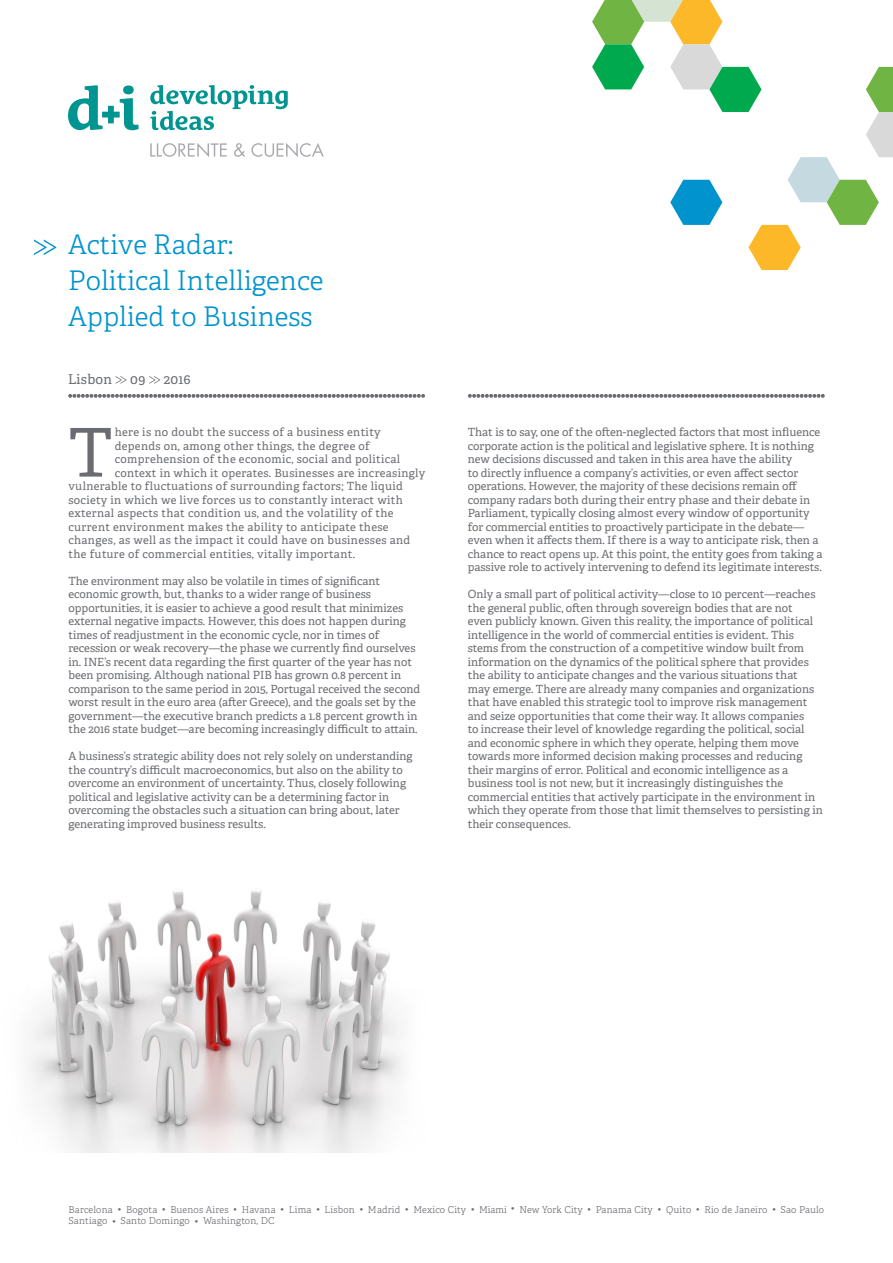
<style>
.page{position:relative;width:893px;height:1263px;background:#fff}
.page>*{position:absolute;margin:0;border:0;box-sizing:border-box;transform-origin:0 0}
.Texto_de_corrido___C{font:67.2px "Adelle";color:#6a6c71}
.Título_del_artículo{font:300 27px/36px "Adelle";color:#0093ce}
.Ciudad_y_fecha{font:13.5px "Adelle";letter-spacing:.02em;color:#6a6c71}
.texto_corrido{font:11.25px/13.5px "Adelle";color:#6a6c71}
.Texto_de_corrido___C-2{font:11.25px "Adelle";letter-spacing:.03em;color:#6a6c71}
.t1{font:300 9.45px/11.4px "Adelle";letter-spacing:.02em;color:#6a6c71}
</style>
<div class="page">
<img style="left:27px;top:890px;width:376px;height:262px">
<svg style="left:34px;top:239px;width:22px;height:16px"></svg>
<svg style="left:116px;top:376px;width:11px;height:8px"></svg>
<svg style="left:149px;top:376px;width:11px;height:8px"></svg>
<svg style="left:68px;top:394px;width:357px;height:4px"></svg>
<svg style="left:468px;top:394px;width:357px;height:4px"></svg>
<svg style="left:592px;top:0;width:301px;height:270px"></svg>
<svg style="left:68px;top:85px;width:71px;height:45px"></svg>
<svg style="left:150px;top:143px;width:174px;height:14px"></svg>
<svg style="left:150px;top:85px;width:138px;height:45px"></svg>
<p class="Título_del_artículo" style="left:68px;top:226px;width:257px">Active Radar:<br>Political Intelligence<br>Applied to Business</p>
<p class="Ciudad_y_fecha" style="left:68px;top:369px;width:45px">Lisbon</p>
<p class="Ciudad_y_fecha" style="left:130px;top:369px;width:17px">09</p>
<p class="Ciudad_y_fecha" style="left:164px;top:369px;width:28px">2016</p>
<p class="Texto_de_corrido___C" style="left:68px;top:404px;width:46px">T</p>
<p class="Texto_de_corrido___C-2" style="left:115px;top:424px;width:267px">here is no doubt the success of a business entity</p>
<p class="Texto_de_corrido___C-2" style="left:115px;top:437px;width:257px">depends on, among other things, the degree of</p>
<p class="Texto_de_corrido___C-2" style="left:115px;top:451px;width:287px">comprehension of the economic, social and political</p>
<p class="Texto_de_corrido___C-2" style="left:115px;top:464px;width:312px">context in which it operates. Businesses are increasingly</p>
<p class="Texto_de_corrido___C-2" style="left:68px;top:478px;width:336px">vulnerable to fluctuations of surrounding factors; The liquid</p>
<p class="Texto_de_corrido___C-2" style="left:68px;top:491px;width:336px">society in which we live forces us to constantly interact with</p>
<p class="Texto_de_corrido___C-2" style="left:68px;top:505px;width:327px">external aspects that condition us, and the volatility of the</p>
<p class="Texto_de_corrido___C-2" style="left:68px;top:518px;width:322px">current environment makes the ability to anticipate these</p>
<p class="Texto_de_corrido___C-2" style="left:68px;top:532px;width:343px">changes, as well as the impact it could have on businesses and</p>
<p class="Texto_de_corrido___C-2" style="left:68px;top:545px;width:288px">the future of commercial entities, vitally important.</p>
<p class="texto_corrido" style="left:68px;top:573px;width:353px">The environment may also be volatile in times of significant economic growth, but, thanks to a wider range of business opportunities, it is easier to achieve a good result that minimizes external negative impacts. However, this does not happen during times of readjustment in the economic cycle, nor in times of recession or weak recovery—the phase we currently find ourselves in. INE’s recent data regarding the first quarter of the year has not been promising. Although national PIB has grown 0.8 percent in comparison to the same period in 2015, Portugal received the second worst result in the euro area (after Greece), and the goals set by the government—the executive branch predicts a 1.8 percent growth in the 2016 state budget—are becoming increasingly difficult to attain.</p>
<p class="texto_corrido" style="left:68px;top:749px;width:346px">A business’s strategic ability does not rely solely on understanding the country’s difficult macroeconomics, but also on the ability to overcome an environment of uncertainty. Thus, closely following political and legislative activity can be a determining factor in overcoming the obstacles such a situation can bring about, later generating improved business results.</p>
<p class="texto_corrido" style="left:468px;top:425px;width:356px">That is to say, one of the often-neglected factors that most influence corporate action is the political and legislative sphere. It is nothing new decisions discussed and taken in this area have the ability<br>to directly influence a company’s activities, or even affect sector operations. However, the majority of these decisions remain off company radars both during their entry phase and their debate in Parliament, typically closing almost every window of opportunity for commercial entities to proactively participate in the debate— even when it affects them. If there is a way to anticipate risk, then a chance to react opens up. At this point, the entity goes from taking a passive role to actively intervening to defend its legitimate interests.</p>
<p class="texto_corrido" style="left:468px;top:587px;width:356px">Only a small part of political activity—close to 10 percent—reaches the general public, often through sovereign bodies that are not<br>even publicly known. Given this reality, the importance of political intelligence in the world of commercial entities is evident. This stems from the construction of a competitive window built from information on the dynamics of the political sphere that provides the ability to anticipate changes and the various situations that may emerge. There are already many companies and organizations that have enabled this strategic tool to improve risk management and seize opportunities that come their way. It allows companies<br>to increase their level of knowledge regarding the political, social and economic sphere in which they operate, helping them move towards more informed decision making processes and reducing their margins of error. Political and economic intelligence as a business tool is not new, but it increasingly distinguishes the commercial entities that actively participate in the environment in which they operate from those that limit themselves to persisting in their consequences.</p>
<p class="t1" style="left:68px;top:1204px;width:757px">Barcelona • Bogota • Buenos Aires • Havana • Lima • Lisbon • Madrid • Mexico City • Miami • New York City • Panama City • Quito • Rio de Janeiro • Sao Paulo<br>Santiago • Santo Domingo • Washington, DC</p>
</div>
